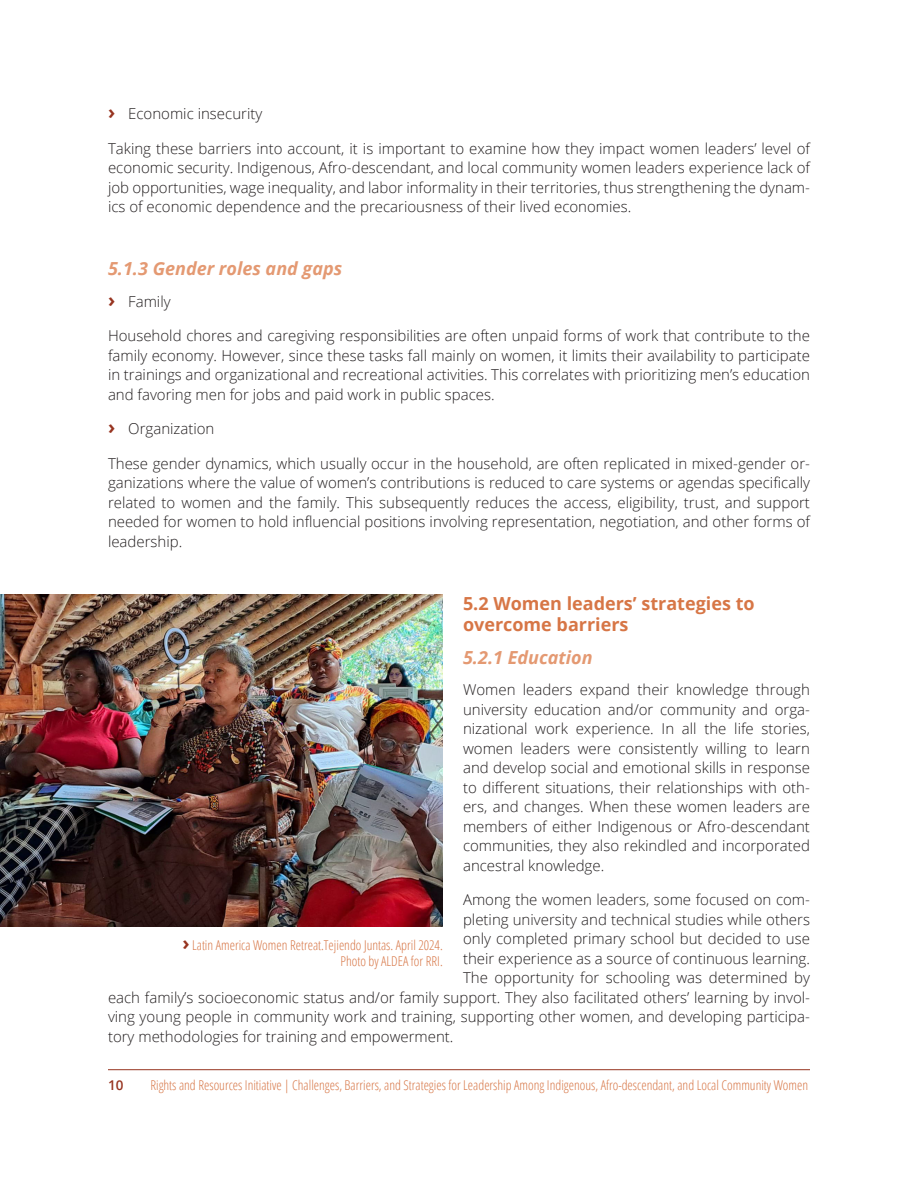
<style>
.page{position:relative;width:918px;height:1188px;background:#fff}
.page>*{position:absolute;margin:0;border:0;box-sizing:border-box;transform-origin:0 0}
.Heading_2{font:700 18px/21px "Open Sans";color:#d77646}
.Heading_3{font:italic 700 18px "Open Sans";color:#e49972}
.Heading_3_after_2{font:italic 700 18px "Open Sans";color:#e49972}
.Body{font:300 15px/19.5px "Open Sans";color:#231f20;text-align:justify}
.t1{font:300 condensed 13.5px/16.2px "Open Sans";color:#d77646;text-align:right}
.t2{font:600 13.5px "Open Sans";color:#973420}
.s1{font-weight:700;font-size:19.5px;color:#973420}
.s2{font-weight:700;font-stretch:normal;font-size:19.5px;color:#973420}
</style>
<div class="page">
<hr style="left:108px;top:1069px;width:702px;height:1px;background:#973420">
<img style="left:0;top:594px;width:443px;height:332px">
<p class="Body" style="left:108px;top:104px;width:156px"><span class="s1">›</span> Economic insecurity</p>
<p class="Body" style="left:108px;top:138px;width:704px">Taking these barriers into account, it is important to examine how they impact women leaders’ level of economic security. Indigenous, Afro-descendant, and local community women leaders experience lack of job opportunities, wage inequality, and labor informality in their territories, thus strengthening the dynam&shy;ics of economic dependence and the precariousness of their lived economies.</p>
<p class="Heading_3" style="left:108px;top:256px;width:236px">5.1.3 Gender roles and gaps</p>
<p class="Body" style="left:108px;top:291px;width:64px"><span class="s1">›</span> Family</p>
<p class="Body" style="left:108px;top:326px;width:704px">Household chores and caregiving responsibilities are often unpaid forms of work that contribute to the family economy. However, since these tasks fall mainly on women, it limits their availability to participate in trainings and organizational and recreational activities. This correlates with prioritizing men’s education and favoring men for jobs and paid work in public spaces.</p>
<p class="Body" style="left:108px;top:419px;width:108px"><span class="s1">›</span> Organization</p>
<p class="Body" style="left:108px;top:453px;width:704px">These gender dynamics, which usually occur in the household, are often replicated in mixed-gender or&shy;ganizations where the value of women’s contributions is reduced to care systems or agendas specifically related to women and the family. This subsequently reduces the access, eligibility, trust, and support needed for women to hold influencial positions involving representation, negotiation, and other forms of leadership.</p>
<p class="Heading_2" style="left:463px;top:592px;width:293px">5.2 Women leaders’ strategies to overcome barriers</p>
<p class="Heading_3_after_2" style="left:463px;top:645px;width:131px">5.2.1 Education</p>
<p class="Body" style="left:463px;top:680px;width:348px">Women leaders expand their knowledge through university education and/or community and orga&shy;nizational work experience. In all the life stories, women leaders were consistently willing to learn and develop social and emotional skills in response to different situations, their relationships with oth&shy;ers, and changes. When these women leaders are members of either Indigenous or Afro-descendant communities, they also rekindled and incorporated ancestral knowledge.</p>
<p class="Body" style="left:463px;top:890px;width:348px">Among the women leaders, some focused on com-</p>
<p class="Body" style="left:463px;top:909px;width:348px">pleting university and technical studies while others</p>
<p class="Body" style="left:463px;top:929px;width:348px">only completed primary school but decided to use</p>
<p class="Body" style="left:463px;top:948px;width:348px">their experience as a source of continuous learning.</p>
<p class="Body" style="left:463px;top:968px;width:348px">The opportunity for schooling was determined by</p>
<p class="Body" style="left:108px;top:987px;width:702px">each family’s socioeconomic status and/or family support. They also facilitated others’ learning by invol-</p>
<p class="Body" style="left:108px;top:1007px;width:704px">ving young people in community work and training, supporting other women, and developing participa-</p>
<p class="Body" style="left:108px;top:1026px;width:347px">tory methodologies for training and empowerment.</p>
<p class="t1" style="left:182px;top:937px;width:262px"><span class="s2">›</span> Latin America Women Retreat.Tejiendo Juntas. April 2024.<br>Photo by ALDEA for RRI.</p>
<p class="t2" style="left:108px;top:1076px;width:17px">10</p>
<p class="t1" style="left:150px;top:1077px;width:659px">Rights and Resources Initiative | Challenges, Barriers, and Strategies for Leadership Among Indigenous, Afro-descendant, and Local Community Women</p>
</div>
